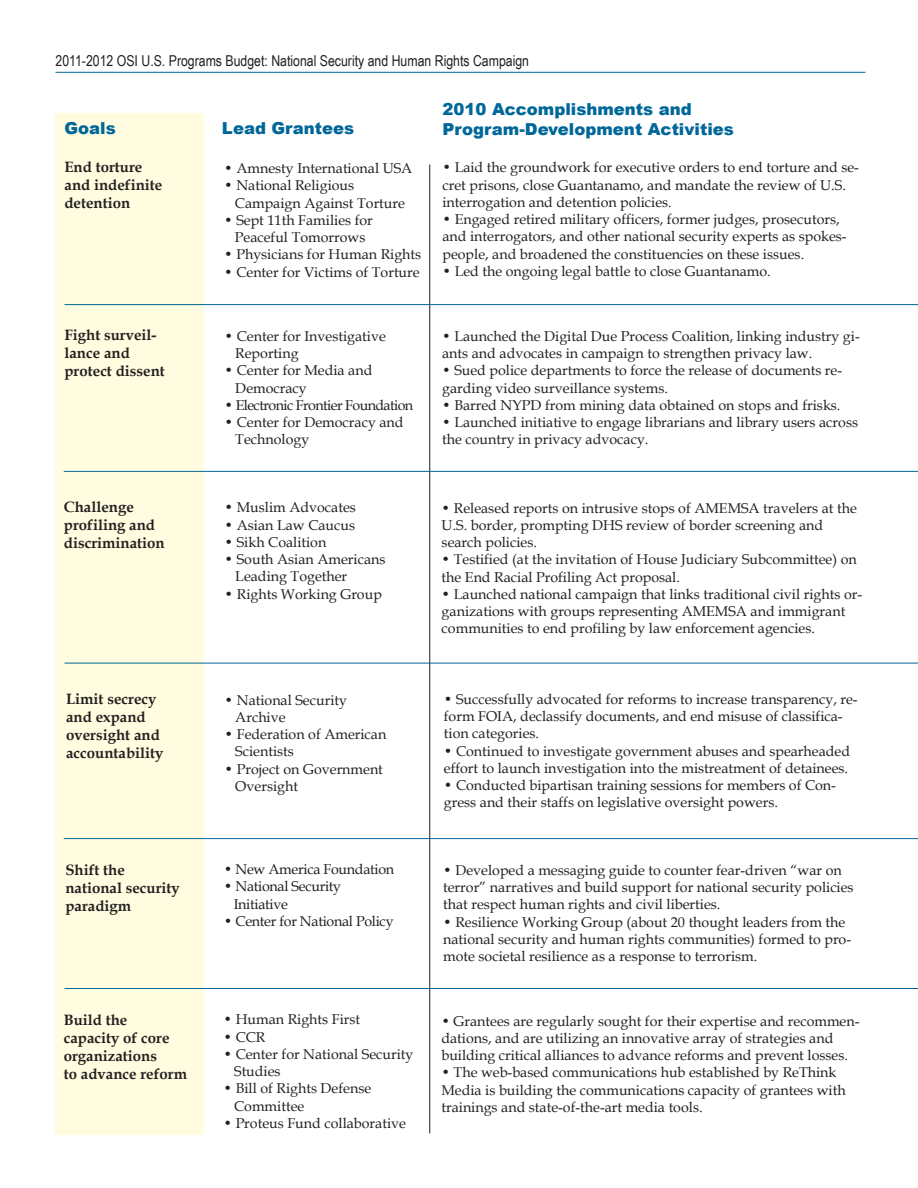
<style>
.page{position:relative;width:918px;height:1188px;background:#fff}
.page>*{position:absolute;margin:0;border:0;box-sizing:border-box;transform-origin:0 0}
.t1{font:900 16.5px/19.8px "Arial";color:#006799}
.t2{font:700 15px/18px "Book Antiqua";color:#231f20}
.t3{font:15px "Arial Narrow";color:#231f20}
.t4{font:14.25px/17.2px "Book Antiqua";color:#231f20}
.t5{font:14.25px/17.2px "Book Antiqua";letter-spacing:-.02em;color:#231f20}
.t6{font:14.25px "Book Antiqua";letter-spacing:-.04em;color:#231f20}
</style>
<div class="page">
<div style="left:56px;top:113px;width:148px;height:1022px;background:#fffce0"></div>
<hr style="left:55px;top:72px;width:811px;height:1px;background:#006799">
<hr style="left:429px;top:164px;width:1px;height:969px;background:#231f20">
<hr style="left:64px;top:663px;width:854px;height:1px;background:#006799">
<hr style="left:64px;top:304px;width:854px;height:1px;background:#006799">
<hr style="left:64px;top:471px;width:854px;height:1px;background:#006799">
<hr style="left:64px;top:838px;width:854px;height:1px;background:#006799">
<hr style="left:64px;top:988px;width:854px;height:1px;background:#006799">
<p class="t3" style="left:56px;top:52px;width:475px">2011-2012 OSI U.S. Programs Budget: National Security and Human Rights Campaign</p>
<p class="t1" style="left:64px;top:118px;width:53px">Goals</p>
<p class="t1" style="left:222px;top:118px;width:134px">Lead Grantees</p>
<p class="t1" style="left:442px;top:98px;width:293px">2010 Accomplishments and<br>Program-Development Activities</p>
<p class="t2" style="left:65px;top:158px;width:99px">End torture and indefinite detention</p>
<p class="t4" style="left:224px;top:160px;width:190px">• Amnesty International USA</p>
<p class="t4" style="left:235px;top:177px;width:172px;text-indent:-11px">• National Religious<br>Campaign Against Torture</p>
<p class="t4" style="left:224px;top:212px;width:150px;text-align:center">• Sept 11th Families for<br>Peaceful Tomorrows</p>
<p class="t4" style="left:224px;top:246px;width:199px">• Physicians for Human Rights</p>
<p class="t4" style="left:224px;top:263px;width:197px">• Center for Victims of Torture</p>
<p class="t4" style="left:442px;top:159px;width:418px">• Laid the groundwork for executive orders to end torture and se&shy;cret prisons, close Guantanamo, and mandate the review of U.S. interrogation and detention policies.</p>
<p class="t4" style="left:442px;top:211px;width:406px">• Engaged retired military officers, former judges, prosecutors, and interrogators, and other national security experts as spokes&shy;people, and broadened the constituencies on these issues.</p>
<p class="t4" style="left:442px;top:263px;width:330px">• Led the ongoing legal battle to close Guantanamo.</p>
<p class="t2" style="left:65px;top:326px;width:102px">Fight surveil&shy;lance and protect dissent</p>
<p class="t4" style="left:235px;top:328px;width:152px;text-indent:-11px">• Center for Investigative<br>Reporting</p>
<p class="t4" style="left:235px;top:362px;width:139px;text-indent:-11px">• Center for Media and<br>Democracy</p>
<p class="t6" style="left:225px;top:397px;width:190px">• Electronic Frontier Foundation</p>
<p class="t4" style="left:235px;top:414px;width:170px;text-indent:-11px">• Center for Democracy and<br>Technology</p>
<p class="t4" style="left:442px;top:328px;width:419px">• Launched the Digital Due Process Coalition, linking industry gi&shy;ants and advocates in campaign to strengthen privacy law.</p>
<p class="t4" style="left:442px;top:362px;width:401px">• Sued police departments to force the release of documents re&shy;garding video surveillance systems.</p>
<p class="t4" style="left:442px;top:397px;width:400px">• Barred NYPD from mining data obtained on stops and frisks.</p>
<p class="t4" style="left:442px;top:414px;width:417px">• Launched initiative to engage librarians and library users across the country in privacy advocacy.</p>
<p class="t2" style="left:64px;top:498px;width:102px">Challenge profiling and discrimination</p>
<p class="t4" style="left:442px;top:499px;width:417px">• Released reports on intrusive stops of AMEMSA travelers at the<br>U.S. border, prompting DHS review of border screening and search policies.</p>
<p class="t4" style="left:442px;top:551px;width:417px">• Testified (at the invitation of House Judiciary Subcommittee) on the End Racial Profiling Act proposal.</p>
<p class="t4" style="left:442px;top:586px;width:422px">• Launched national campaign that links traditional civil rights or&shy;ganizations with groups representing AMEMSA and immigrant communities to end profiling by law enforcement agencies.</p>
<p class="t4" style="left:225px;top:499px;width:133px">• Muslim Advocates</p>
<p class="t4" style="left:225px;top:517px;width:132px">• Asian Law Caucus</p>
<p class="t4" style="left:225px;top:534px;width:103px">• Sikh Coalition</p>
<p class="t4" style="left:235px;top:551px;width:152px;text-indent:-11px">• South Asian Americans<br>Leading Together</p>
<p class="t4" style="left:225px;top:586px;width:159px">• Rights Working Group</p>
<p class="t2" style="left:66px;top:691px;width:99px">Limit secrecy and expand oversight and accountability</p>
<p class="t4" style="left:235px;top:691px;width:113px;text-indent:-11px">• National Security<br>Archive</p>
<p class="t4" style="left:235px;top:726px;width:153px;text-indent:-11px">• Federation of American<br>Scientists</p>
<p class="t4" style="left:235px;top:760px;width:149px;text-indent:-11px">• Project on Government<br>Oversight</p>
<p class="t4" style="left:444px;top:691px;width:415px">• Successfully advocated for reforms to increase transparency, re&shy;form FOIA, declassify documents, and end misuse of classifica&shy;tion categories.</p>
<p class="t4" style="left:444px;top:742px;width:408px">• Continued to investigate government abuses and spearheaded effort to launch investigation into the mistreatment of detainees.</p>
<p class="t4" style="left:444px;top:777px;width:394px">• Conducted bipartisan training sessions for members of Con&shy;gress and their staffs on legislative oversight powers.</p>
<p class="t5" style="left:224px;top:861px;width:172px">• New America Foundation</p>
<p class="t5" style="left:234px;top:878px;width:109px;text-indent:-10px">• National Security<br>Initiative</p>
<p class="t5" style="left:224px;top:913px;width:171px">• Center for National Policy</p>
<p class="t2" style="left:65px;top:862px;width:116px">Shift the national security paradigm</p>
<p class="t4" style="left:443px;top:862px;width:412px">• Developed a messaging guide to counter fear-driven “war on terror” narratives and build support for national security policies that respect human rights and civil liberties.</p>
<p class="t4" style="left:443px;top:913px;width:409px">• Resilience Working Group (about 20 thought leaders from the national security and human rights communities) formed to pro&shy;mote societal resilience as a response to terrorism.</p>
<p class="t2" style="left:64px;top:1011px;width:125px">Build the<br>capacity of core organizations<br>to advance reform</p>
<p class="t4" style="left:224px;top:1011px;width:138px">• Human Rights First</p>
<p class="t4" style="left:224px;top:1028px;width:43px">• CCR</p>
<p class="t4" style="left:234px;top:1046px;width:181px;text-indent:-11px">• Center for National Security<br>Studies</p>
<p class="t4" style="left:234px;top:1080px;width:139px;text-indent:-11px">• Bill of Rights Defense<br>Committee</p>
<p class="t4" style="left:223px;top:1115px;width:184px">• Proteus Fund collaborative</p>
<p class="t4" style="left:441px;top:1012px;width:420px">• Grantees are regularly sought for their expertise and recommen&shy;dations, and are utilizing an innovative array of strategies and building critical alliances to advance reforms and prevent losses.</p>
<p class="t4" style="left:441px;top:1064px;width:406px">• The web-based communications hub established by ReThink<br>Media is building the communications capacity of grantees with trainings and state-of-the-art media tools.</p>
</div>
